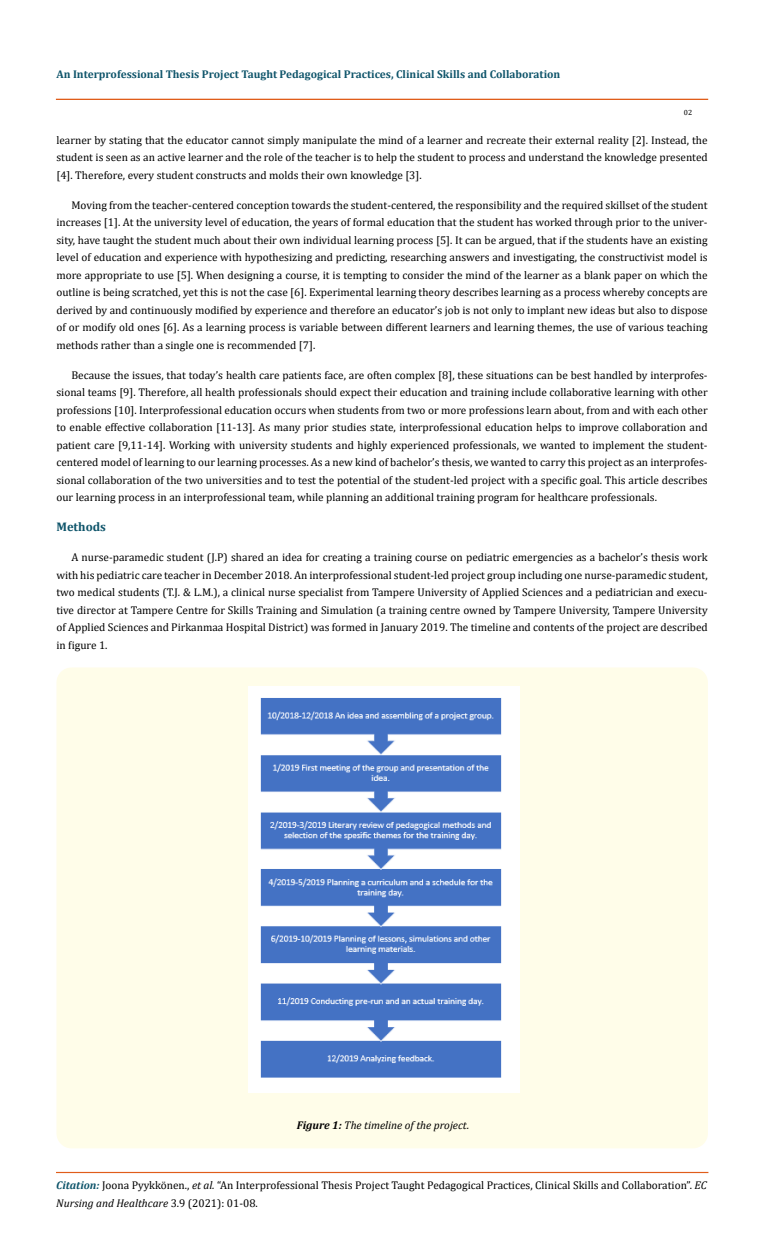
<style>
.page{position:relative;width:764px;height:1260px;background:#fff}
.page>*{position:absolute;margin:0;border:0;box-sizing:border-box;transform-origin:0 0}
.t1{font:700 12.5px "Cambria";color:#0e546a}
.t2{font:11.25px/17.5px "Cambria";color:#000;text-align:justify}
.t3{font:700 11.25px "Cambria";color:#0e546a}
.t4{font:italic 11.25px "Cambria";color:#000}
.t5{font:7.5px "Cambria";color:#000}
.s1{font-weight:700}
.s2{font-weight:700;font-style:italic;color:#0e546a}
.s3{font-style:italic}
</style>
<div class="page">
<div style="left:56px;top:99px;width:652px;height:1px;border:1px solid #e05d1a"></div>
<div style="left:56px;top:1172px;width:652px;height:1px;border:1px solid #e05d1a"></div>
<div style="left:56px;top:668px;width:652px;height:480px;background:#fffde9;border-radius:15px"></div>
<img style="left:249px;top:686px;width:270px;height:407px">
<p class="t3" style="left:56px;top:67px;width:505px">An Interprofessional Thesis Project Taught Pedagogical Practices, Clinical Skills and Collaboration</p>
<p class="t5" style="left:684px;top:108px;width:10px">02</p>
<p class="t2" style="left:56px;top:131px;width:653px">learner by stating that the educator cannot simply manipulate the mind of a learner and recreate their external reality [2]. Instead, the student is seen as an active learner and the role of the teacher is to help the student to process and understand the knowledge presented [4]. Therefore, every student constructs and molds their own knowledge [3].</p>
<p class="t2" style="left:56px;top:196px;width:653px;text-indent:15px">Moving from the teacher-centered conception towards the student-centered, the responsibility and the required skillset of the student increases [1]. At the university level of education, the years of formal education that the student has worked through prior to the univer&shy;sity, have taught the student much about their own individual learning process [5]. It can be argued, that if the students have an existing level of education and experience with hypothesizing and predicting, researching answers and investigating, the constructivist model is more appropriate to use [5]. When designing a course, it is tempting to consider the mind of the learner as a blank paper on which the outline is being scratched, yet this is not the case [6]. Experimental learning theory describes learning as a process whereby concepts are derived by and continuously modified by experience and therefore an educator’s job is not only to implant new ideas but also to dispose of or modify old ones [6]. As a learning process is variable between different learners and learning themes, the use of various teaching methods rather than a single one is recommended [7].</p>
<p class="t2" style="left:56px;top:366px;width:653px;text-indent:15px">Because the issues, that today’s health care patients face, are often complex [8], these situations can be best handled by interprofes&shy;sional teams [9]. Therefore, all health professionals should expect their education and training include collaborative learning with other professions [10]. Interprofessional education occurs when students from two or more professions learn about, from and with each other to enable effective collaboration [11-13]. As many prior studies state, interprofessional education helps to improve collaboration and patient care [9,11-14]. Working with university students and highly experienced professionals, we wanted to implement the student&shy;centered model of learning to our learning processes. As a new kind of bachelor’s thesis, we wanted to carry this project as an interprofes&shy;sional collaboration of the two universities and to test the potential of the student-led project with a specific goal. This article describes our learning process in an interprofessional team, while planning an additional training program for healthcare professionals.</p>
<p class="t1" style="left:56px;top:518px;width:51px">Methods</p>
<p class="t2" style="left:56px;top:548px;width:653px;text-indent:15px">A nurse-paramedic student (J.P) shared an idea for creating a training course on pediatric emergencies as a bachelor’s thesis work with his pediatric care teacher in December 2018. An interprofessional student-led project group including one nurse-paramedic student, two medical students (T.J. &amp; L.M.), a clinical nurse specialist from Tampere University of Applied Sciences and a pediatrician and execu&shy;tive director at Tampere Centre for Skills Training and Simulation (a training centre owned by Tampere University, Tampere University of Applied Sciences and Pirkanmaa Hospital District) was formed in January 2019. The timeline and contents of the project are described in figure 1.</p>
<p class="t4" style="left:297px;top:1117px;width:174px"><span class="s1">Figure 1:</span> The timeline of the project.</p>
<p class="t2" style="left:56px;top:1177px;width:652px"><span class="s2">Citation:</span> Joona Pyykkönen., <span class="s3">et al.</span> “An Interprofessional Thesis Project Taught Pedagogical Practices, Clinical Skills and Collaboration”. <span class="s3">EC<br>Nursing and Healthcare</span> 3.9 (2021): 01-08.</p>
</div>
